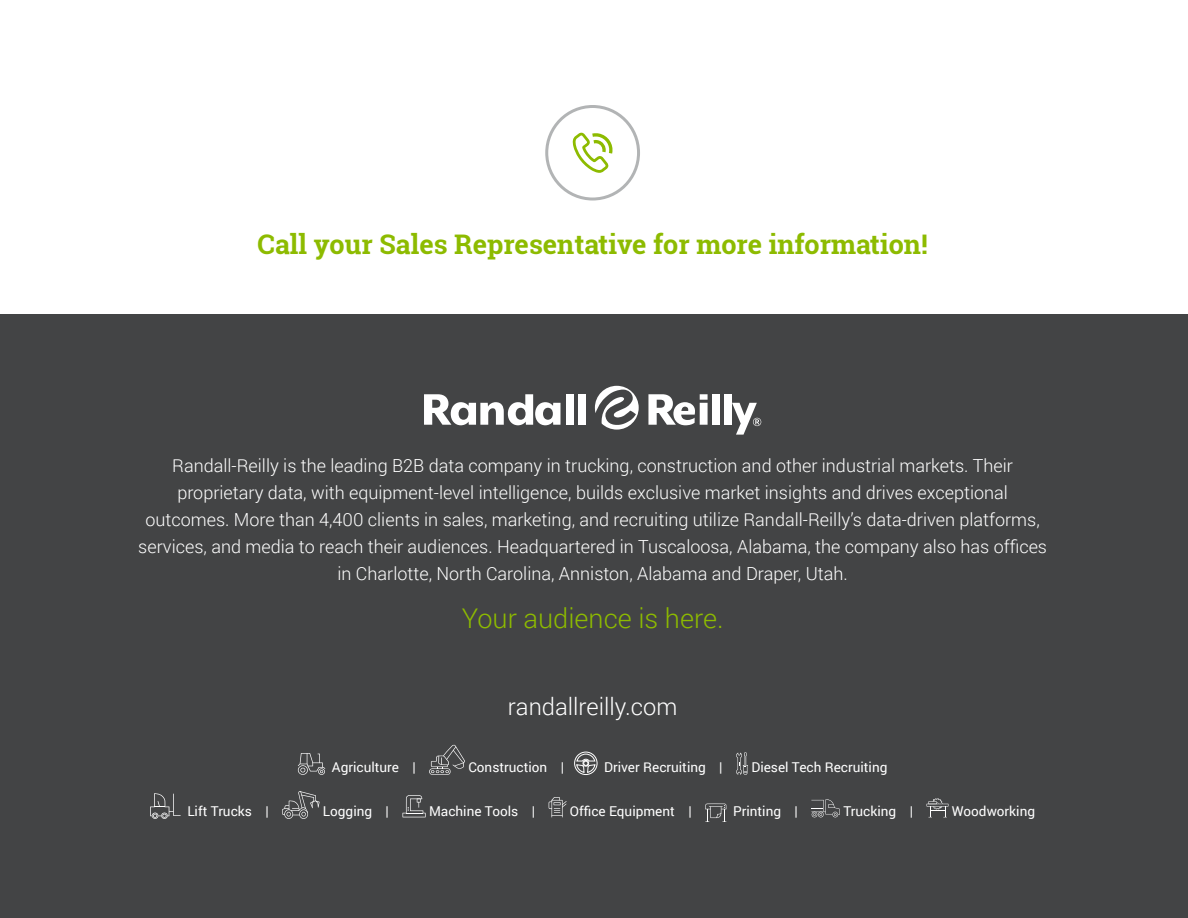
<style>
.page{position:relative;width:1188px;height:918px;background:#fff}
.page>*{position:absolute;margin:0;border:0;box-sizing:border-box;transform-origin:0 0}
.t1{font:300 27.15px "Roboto";color:#8dbb00}
.t2{font:700 27px "Roboto Slab";color:#8dbb00}
.t3{font:300 23.7px "Roboto";color:#fff}
.Body_Copy{font:300 18px/27px "Roboto";color:#fff;text-align:center}
.t4{font:13.5px "Roboto";color:#fff}
</style>
<div class="page">
<div style="left:0;top:315px;width:1188px;height:603px;background:#434445"></div>
<svg style="left:424px;top:394px;width:136px;height:31px"></svg>
<div style="left:566px;top:394px;width:8px;height:31px;background:#fff"></div>
<div style="left:578px;top:394px;width:8px;height:31px;background:#fff"></div>
<svg style="left:648px;top:394px;width:60px;height:31px"></svg>
<div style="left:712px;top:394px;width:8px;height:31px;background:#fff"></div>
<div style="left:724px;top:394px;width:8px;height:31px;background:#fff"></div>
<svg style="left:595px;top:386px;width:44px;height:44px"></svg>
<svg style="left:732px;top:403px;width:29px;height:32px"></svg>
<div style="left:545px;top:105px;width:95px;height:96px;border:3px solid #b2b4b5;border-radius:50%"></div>
<svg style="left:573px;top:132px;width:40px;height:41px"></svg>
<svg style="left:298px;top:753px;width:27px;height:22px"></svg>
<svg style="left:429px;top:745px;width:36px;height:30px"></svg>
<svg style="left:574px;top:751px;width:24px;height:24px"></svg>
<svg style="left:736px;top:752px;width:12px;height:23px"></svg>
<svg style="left:150px;top:793px;width:31px;height:26px"></svg>
<svg style="left:282px;top:791px;width:38px;height:28px"></svg>
<svg style="left:403px;top:795px;width:23px;height:22px"></svg>
<svg style="left:549px;top:797px;width:18px;height:20px"></svg>
<svg style="left:705px;top:804px;width:21px;height:18px"></svg>
<svg style="left:811px;top:799px;width:29px;height:18px"></svg>
<svg style="left:927px;top:798px;width:21px;height:20px"></svg>
<p class="t2" style="left:258px;top:226px;width:672px">Call your Sales Representative for more information!</p>
<p class="Body_Copy" style="left:138px;top:452px;width:910px">Randall-Reilly is the leading B2B data company in trucking, construction and other industrial markets. Their proprietary data, with equipment-level intelligence, builds exclusive market insights and drives exceptional outcomes. More than 4,400 clients in sales, marketing, and recruiting utilize Randall-Reilly’s data-driven platforms, services, and media to reach their audiences. Headquartered in Tuscaloosa, Alabama, the company also has offices in Charlotte, North Carolina, Anniston, Alabama and Draper, Utah.</p>
<p class="t1" style="left:462px;top:600px;width:263px">Your audience is here.</p>
<p class="t3" style="left:508px;top:690px;width:171px">randallreilly.com</p>
<p class="t4" style="left:332px;top:758px;width:85px">Agriculture |</p>
<p class="t4" style="left:468px;top:758px;width:97px">Construction |</p>
<p class="t4" style="left:604px;top:758px;width:120px">Driver Recruiting |</p>
<p class="t4" style="left:751px;top:758px;width:138px">Diesel Tech Recruiting</p>
<p class="t4" style="left:187px;top:802px;width:83px">Lift Trucks |</p>
<p class="t4" style="left:323px;top:802px;width:68px">Logging |</p>
<p class="t4" style="left:429px;top:802px;width:108px">Machine Tools |</p>
<p class="t4" style="left:570px;top:802px;width:123px">Office Equipment |</p>
<p class="t4" style="left:733px;top:802px;width:66px">Printing |</p>
<p class="t4" style="left:843px;top:802px;width:71px">Trucking |</p>
<p class="t4" style="left:952px;top:802px;width:85px">Woodworking</p>
</div>
